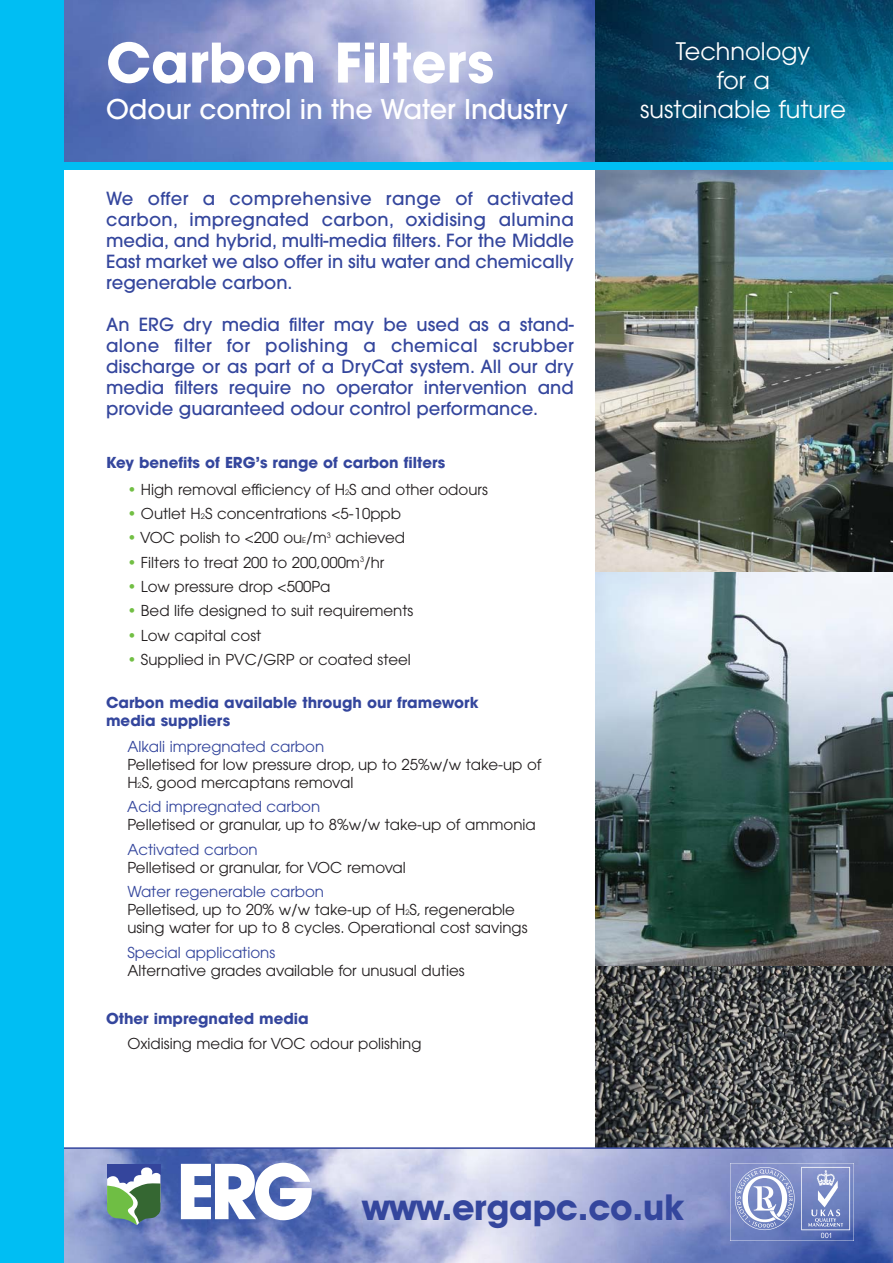
<style>
.page{position:relative;width:893px;height:1263px;background:#fff}
.page>*{position:absolute;margin:0;border:0;box-sizing:border-box;transform-origin:0 0}
.t1{font:700 77.85px "Avant Garde IT Cby BT";color:#fff}
.t2{font:700 54px "Avant Garde";color:#fff}
.t3{font:700 36px "Avant Garde IT Cby BT";color:#34469d}
.t4{font:500 27px "Avant Garde";color:#fff}
.t5{font:24px/28.8px "Avant Garde";color:#fff;text-align:center}
.t6{font:500 18px/21px "Avant Garde";color:#34469d;text-align:justify}
.t7{font:15px/18px "Avant Garde";color:#231f20}
.t8{font:700 15px/18px "Avant Garde";color:#34469d}
.t9{font:15px "Avant Garde";color:#34469d}
.s1{color:#72bf44}
.s2{font-size:7.5px}
.s3{color:#34469d}
</style>
<div class="page">
<img style="left:595px;top:170px;width:298px;height:403px">
<svg style="left:595px;top:573px;width:298px;height:394px;background:#728485"></svg>
<svg style="left:595px;top:967px;width:298px;height:180px;background:#4f5051"></svg>
<img style="left:64px;top:1149px;width:829px;height:114px">
<hr style="left:34px;top:1147px;width:859px;height:2px;background:#34469d">
<div style="left:107px;top:1164px;width:53px;height:23px;background:#34459c"></div>
<svg style="left:107px;top:1167px;width:53px;height:58px"></svg>
<img style="left:731px;top:1163px;width:122px;height:77px">
<div style="left:12px;top:162px;width:881px;height:8px;background:#00bef3"></div>
<img style="left:64px;top:0;width:531px;height:162px">
<svg style="left:595px;top:0;width:298px;height:162px;background:#075575"></svg>
<div style="left:0;top:0;width:64px;height:1263px;background:#00bef3"></div>
<h2 class="t2" style="left:106px;top:41px;width:389px">Carbon Filters</h2>
<h3 class="t4" style="left:106px;top:98px;width:463px">Odour control in the Water Industry</h3>
<p class="t6" style="left:106px;top:189px;width:469px">We offer a comprehensive range of activated carbon, impregnated carbon, oxidising alumina media, and hybrid, multi-media filters. For the Middle East market we also offer in situ water and chemically regenerable carbon.</p>
<p class="t6" style="left:106px;top:315px;width:469px">An ERG dry media filter may be used as a stand&shy;alone filter for polishing a chemical scrubber discharge or as part of a DryCat system. All our dry media filters require no operator intervention and provide guaranteed odour control performance.</p>
<p class="t8" style="left:106px;top:455px;width:341px">Key benefits of ERG’s range of carbon filters</p>
<p class="t7" style="left:127px;top:481px;width:362px"><span class="s1">•</span> High removal efficiency of H<span class="s2">2</span>S and other odours</p>
<p class="t7" style="left:127px;top:505px;width:275px"><span class="s1">•</span> Outlet H<span class="s2">2</span>S concentrations &lt;5-10ppb</p>
<p class="t7" style="left:127px;top:530px;width:279px"><span class="s1">•</span> VOC polish to &lt;200 ou<span class="s2">E</span>/m<sup>3</sup> achieved</p>
<p class="t7" style="left:127px;top:554px;width:258px"><span class="s1">•</span> Filters to treat 200 to 200,000m<sup>3</sup>/hr</p>
<p class="t7" style="left:127px;top:579px;width:205px"><span class="s1">•</span> Low pressure drop &lt;500Pa</p>
<p class="t7" style="left:127px;top:603px;width:287px"><span class="s1">•</span> Bed life designed to suit requirements</p>
<p class="t7" style="left:127px;top:627px;width:135px"><span class="s1">•</span> Low capital cost</p>
<p class="t7" style="left:127px;top:652px;width:285px"><span class="s1">•</span> Supplied in PVC/GRP or coated steel</p>
<p class="t8" style="left:106px;top:695px;width:374px">Carbon media available through our framework media suppliers</p>
<p class="t9" style="left:127px;top:740px;width:198px">Alkali impregnated carbon</p>
<p class="t7" style="left:127px;top:757px;width:416px">Pelletised for low pressure drop, up to 25%w/w take-up of<br>H<span class="s2">2</span>S, good mercaptans removal</p>
<p class="t9" style="left:127px;top:801px;width:194px">Acid impregnated carbon</p>
<p class="t7" style="left:127px;top:817px;width:410px">Pelletised or granular, up to 8%w/w take-up of ammonia</p>
<p class="t9" style="left:127px;top:843px;width:132px">Activated carbon</p>
<p class="t7" style="left:127px;top:859px;width:280px">Pelletised or granular, for VOC removal</p>
<p class="t7" style="left:127px;top:884px;width:402px"><span class="s3">Water regenerable carbon<br></span>Pelletised, up to 20% w/w take-up of H<span class="s2">2</span>S, regenerable using water for up to 8 cycles. Operational cost savings</p>
<p class="t9" style="left:127px;top:946px;width:149px">Special applications</p>
<p class="t7" style="left:127px;top:962px;width:339px">Alternative grades available for unusual duties</p>
<p class="t8" style="left:106px;top:1011px;width:204px">Other impregnated media</p>
<p class="t7" style="left:127px;top:1035px;width:296px">Oxidising media for VOC odour polishing</p>
<h3 class="t5" style="left:640px;top:39px;width:207px">Technology<br>for a<br>sustainable future</h3>
<h1 class="t1" style="left:177px;top:1163px;width:139px">ERG</h1>
<h3 class="t3" style="left:362px;top:1194px;width:323px">www.ergapc.co.uk</h3>
</div>
